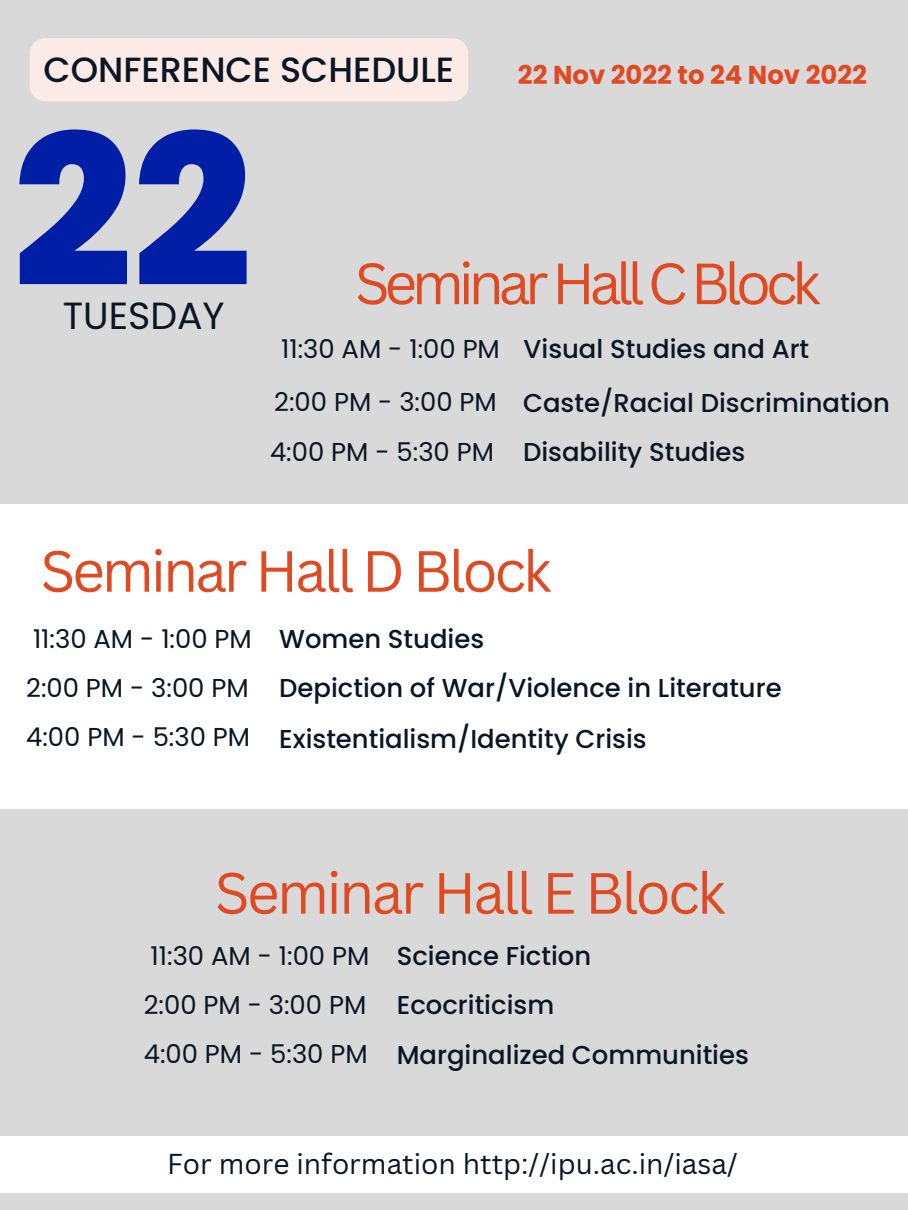
<style>
.page{position:relative;width:908px;height:1210px;background:#fff}
.page>*{position:absolute;margin:0;border:0;box-sizing:border-box;transform-origin:0 0}
.t1{font:800 210px "Poppins";color:#001ea6}
.t2{font:56.7px "Canva Sans";letter-spacing:-.05em;color:#e04a23}
.t3{font:56.7px "Canva Sans";letter-spacing:-.09em;color:#e04a23}
.t4{font:37.8px "Poppins";color:#0a1625}
.t5{font:500 35px "Poppins";color:#0a1625}
.t6{font:28px "Canva Sans";color:#0a1625}
.t7{font:700 25.9px "Poppins";color:#e04a23}
.t8{font:500 25.87px/49.9px "Poppins";color:#0a1625}
.t9{font:25.87px/49.3px "Poppins";color:#0a1625;text-align:justify}
.s1{font-weight:400}
</style>
<div class="page">
<div style="left:0;top:0;width:907px;height:1210px;background:#d9d9d9"></div>
<div style="left:0;top:504px;width:907px;height:305px;background:#fff"></div>
<div style="left:0;top:1136px;width:907px;height:56px;background:#fff"></div>
<div style="left:30px;top:38px;width:438px;height:63px;background:#fbeae6"></div>
<h3 class="t5" style="left:44px;top:45px;width:412px">CONFERENCE SCHEDULE</h3>
<p class="t7" style="left:518px;top:57px;width:350px">22 Nov 2022 to 24 Nov 2022</p>
<h1 class="t1" style="left:13px;top:66px;width:240px">22</h1>
<h3 class="t4" style="left:63px;top:290px;width:163px">TUESDAY</h3>
<h2 class="t3" style="left:355px;top:243px;width:467px">SeminarHallCBlock</h2>
<p class="t9" style="left:274px;top:322px;width:227px;line-height:53.1px">11:30 AM - 1:00 PM<br>2:00 PM - 3:00 PM</p>
<p class="t8" style="left:523px;top:322px;width:368px;line-height:53.8px">Visual Studies and Art<br>Caste/Racial Discrimination</p>
<p class="t8" style="left:270px;top:427px;width:476px"><span class="s1">4:00 PM - 5:30 PM</span> Disability Studies</p>
<h2 class="t2" style="left:40px;top:531px;width:512px">Seminar Hall D Block</h2>
<p class="t9" style="left:26px;top:614px;width:227px">11:30 AM - 1:00 PM 2:00 PM - 3:00 PM 4:00 PM - 5:30 PM</p>
<p class="t8" style="left:279px;top:614px;width:504px">Women Studies<br>Depiction of War/Violence in Literature<br>Existentialism/Identity Crisis</p>
<h2 class="t2" style="left:215px;top:853px;width:512px">Seminar Hall E Block</h2>
<p class="t9" style="left:144px;top:931px;width:227px">11:30 AM - 1:00 PM 2:00 PM - 3:00 PM 4:00 PM - 5:30 PM</p>
<p class="t8" style="left:396px;top:930px;width:353px">Science Fiction<br>Ecocriticism<br>Marginalized Communities</p>
<p class="t6" style="left:167px;top:1143px;width:572px">For more information http://ipu.ac.in/iasa/</p>
</div>
